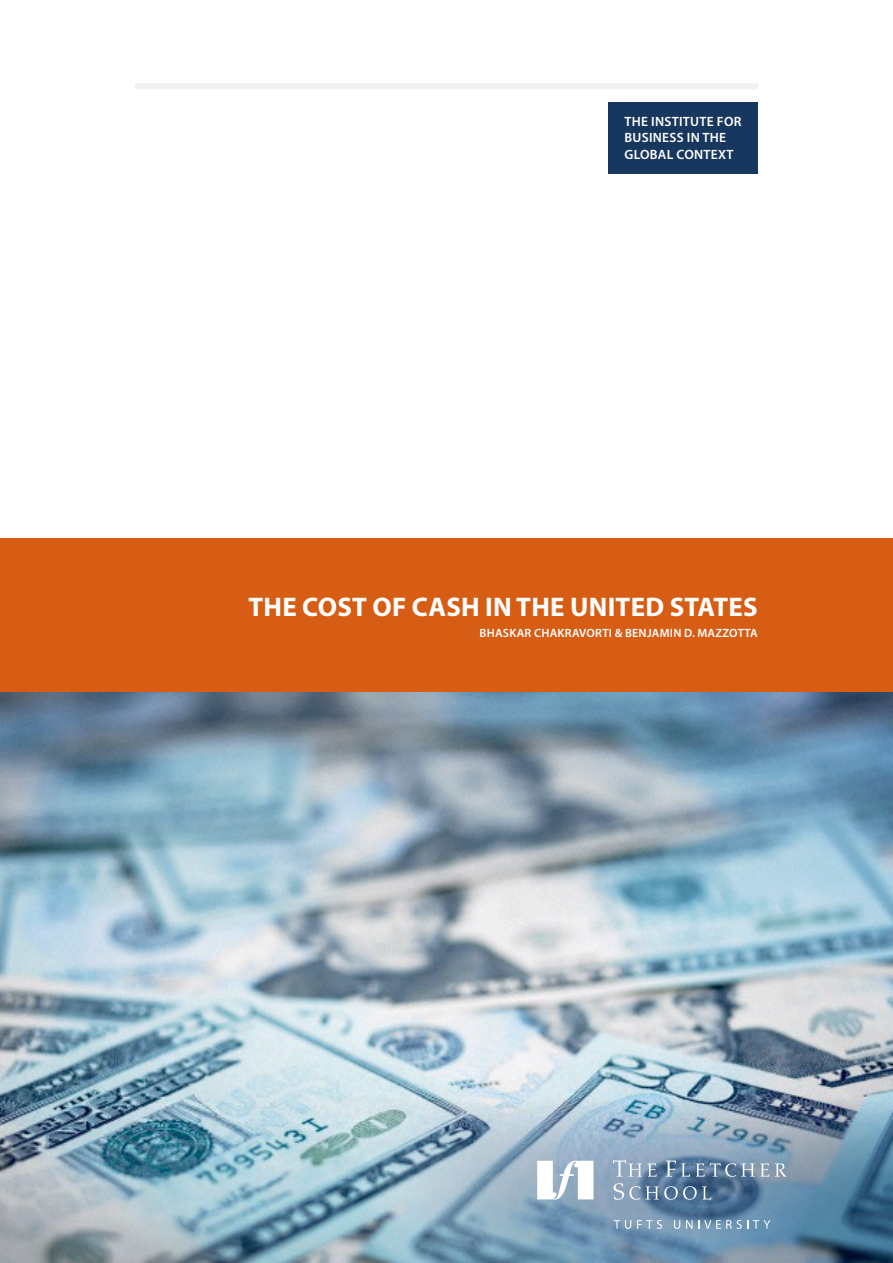
<style>
.page{position:relative;width:893px;height:1263px;background:#fff}
.page>*{position:absolute;margin:0;border:0;box-sizing:border-box;transform-origin:0 0}
.title-cover{font:700 27px "Myriad Pro";letter-spacing:.01em;color:#fff}
.body{font:600 13.5px "Myriad Pro";letter-spacing:.02em;color:#fff}
.author_cover{font:600 12px "Myriad Pro";letter-spacing:.02em;color:#fff}
</style>
<div class="page">
<img style="left:0;top:692px;width:893px;height:571px">
<svg style="left:367px;top:1099px;width:526px;height:164px;background:#7e9eb4"></svg>
<div style="left:0;top:538px;width:893px;height:154px;background:#d75d14"></div>
<div style="left:135px;top:83px;width:623px;height:6px;background:#f3f0f1"></div>
<svg style="left:613px;top:1160px;width:43px;height:17px"></svg>
<svg style="left:666px;top:1160px;width:103px;height:17px;background:#7791ab"></svg>
<svg style="left:775px;top:1163px;width:11px;height:13px"></svg>
<svg style="left:614px;top:1183px;width:97px;height:17px;background:#748ea9"></svg>
<svg style="left:537px;top:1161px;width:56px;height:38px"></svg>
<svg style="left:614px;top:1220px;width:17px;height:9px"></svg>
<svg style="left:637px;top:1220px;width:25px;height:9px"></svg>
<svg style="left:674px;top:1220px;width:6px;height:9px"></svg>
<svg style="left:686px;top:1220px;width:6px;height:9px"></svg>
<svg style="left:698px;top:1220px;width:72px;height:9px"></svg>
<div style="left:608px;top:102px;width:150px;height:71px;background:#17375e"></div>
<p class="body" style="left:624px;top:112px;width:119px">THE INSTITUTE FOR</p>
<p class="body" style="left:624px;top:129px;width:103px">BUSINESS IN THE</p>
<p class="body" style="left:624px;top:145px;width:111px">GLOBAL CONTEXT</p>
<p class="title-cover" style="left:248px;top:589px;width:511px">THE COST OF CASH IN THE UNITED STATES</p>
<p class="author_cover" style="left:480px;top:625px;width:280px">BHASKAR CHAKRAVORTI &amp; BENJAMIN D. MAZZOTTA</p>
</div>
